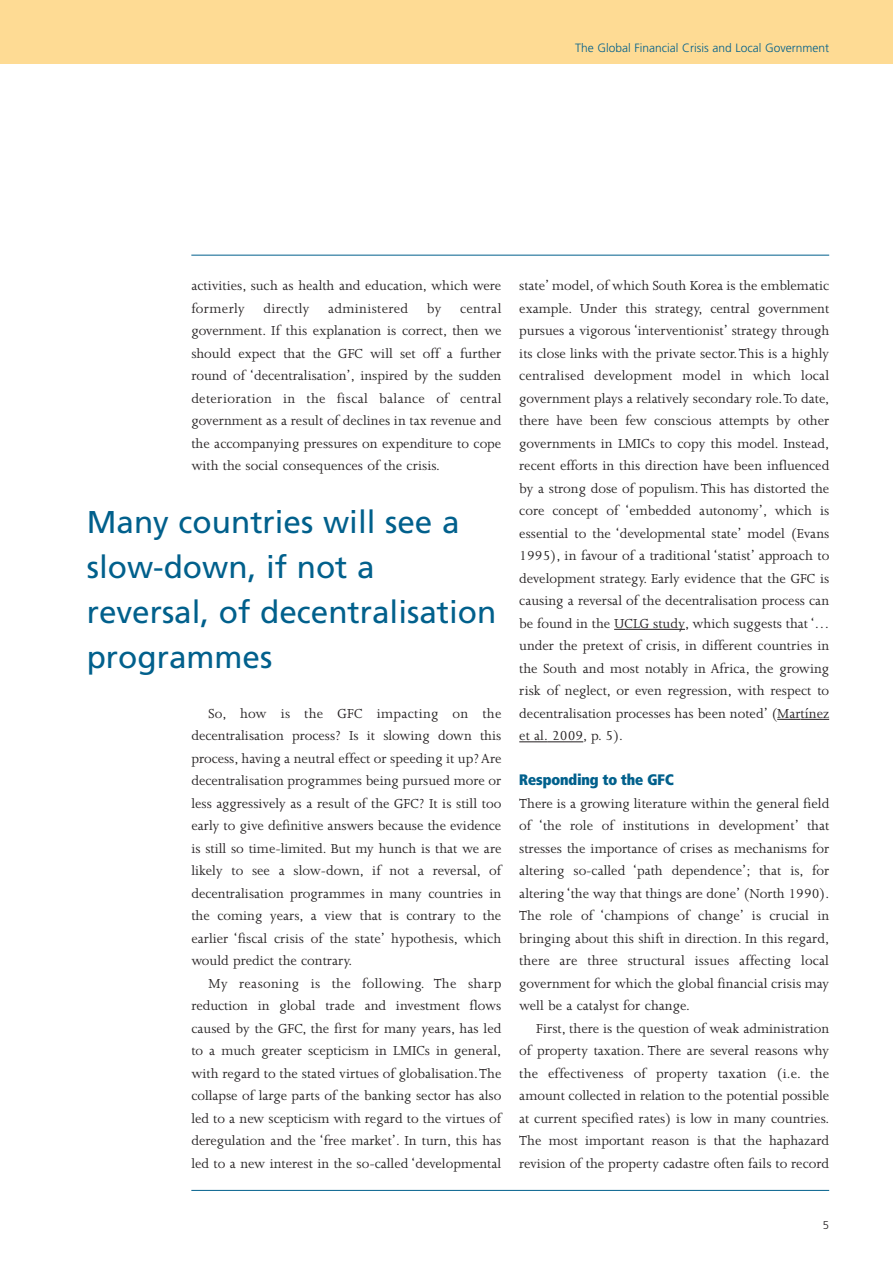
<style>
.page{position:relative;width:893px;height:1263px;background:#fff}
.page>*{position:absolute;margin:0;border:0;box-sizing:border-box;transform-origin:0 0}
.t1{font:31.5px/45px "Frutiger";color:#01608c}
.t2{font:15px/22.5px "Joanna";color:#231f20;text-align:justify}
.t3{font:800 15px "Frutiger Condensed BQ";color:#01608c}
.t4{font:300 12px "Frutiger";color:#01608c}
.t5{font:300 11.25px "Frutiger";color:#231f20}
</style>
<div class="page">
<hr style="left:614px;top:629px;width:64px;height:1px;background:#231f20">
<svg style="left:777px;top:719px;width:52px;height:1px"></svg>
<svg style="left:519px;top:741px;width:29px;height:1px"></svg>
<hr style="left:548px;top:741px;width:35px;height:1px;background:#231f20">
<div style="left:0;top:0;width:893px;height:64px;background:#fedb94"></div>
<hr style="left:191px;top:1190px;width:638px;height:1px;background:#01608c">
<hr style="left:191px;top:255px;width:638px;height:1px;background:#01608c">
<p class="t4" style="left:575px;top:43px;width:256px">The Global Financial Crisis and Local Government</p>
<p class="t2" style="left:191px;top:276px;width:312px">activities, such as health and education, which were formerly directly administered by central government. If this explanation is correct, then we should expect that the GFC will set off a further round of ‘decentralisation’, inspired by the sudden deterioration in the fiscal balance of central government as a result of declines in tax revenue and the accompanying pressures on expenditure to cope with the social consequences of the crisis.</p>
<h1 class="t1" style="left:87px;top:502px;width:411px">Many countries will see a slow-down, if not a reversal, of decentralisation programmes</h1>
<p class="t2" style="left:191px;top:703px;width:312px;text-indent:17px">So, how is the GFC impacting on the decentralisation process? Is it slowing down this process, having a neutral effect or speeding it up? Are decentralisation programmes being pursued more or less aggressively as a result of the GFC? It is still too early to give definitive answers because the evidence is still so time-limited. But my hunch is that we are likely to see a slow-down, if not a reversal, of decentralisation programmes in many countries in the coming years, a view that is contrary to the earlier ‘fiscal crisis of the state’ hypothesis, which would predict the contrary.</p>
<p class="t2" style="left:191px;top:973px;width:312px;text-indent:17px">My reasoning is the following. The sharp reduction in global trade and investment flows caused by the GFC, the first for many years, has led to a much greater scepticism in LMICs in general, with regard to the stated virtues of globalisation.The collapse of large parts of the banking sector has also led to a new scepticism with regard to the virtues of deregulation and the ‘free market’. In turn, this has led to a new interest in the so-called ‘developmental</p>
<p class="t2" style="left:519px;top:276px;width:312px">state’ model, of which South Korea is the emblematic example. Under this strategy, central government pursues a vigorous ‘interventionist’ strategy through its close links with the private sector.This is a highly centralised development model in which local government plays a relatively secondary role.To date, there have been few conscious attempts by other governments in LMICs to copy this model. Instead, recent efforts in this direction have been influenced by a strong dose of populism. This has distorted the core concept of ‘embedded autonomy’, which is essential to the ‘developmental state’ model (Evans 1995), in favour of a traditional ‘statist’ approach to development strategy. Early evidence that the GFC is causing a reversal of the decentralisation process can be found in the UCLG study, which suggests that ‘… under the pretext of crisis, in different countries in the South and most notably in Africa, the growing risk of neglect, or even regression, with respect to decentralisation processes has been noted’ (Martínez et al. 2009, p. 5).</p>
<p class="t3" style="left:519px;top:772px;width:156px">Responding to the GFC</p>
<p class="t2" style="left:519px;top:793px;width:312px">There is a growing literature within the general field of ‘the role of institutions in development’ that stresses the importance of crises as mechanisms for altering so-called ‘path dependence’; that is, for altering ‘the way that things are done’ (North 1990).<br>The role of ‘champions of change’ is crucial in bringing about this shift in direction. In this regard, there are three structural issues affecting local government for which the global financial crisis may well be a catalyst for change.</p>
<p class="t2" style="left:519px;top:1018px;width:312px;text-indent:17px">First, there is the question of weak administration of property taxation. There are several reasons why the effectiveness of property taxation (i.e. the amount collected in relation to the potential possible at current specified rates) is low in many countries.<br>The most important reason is that the haphazard revision of the property cadastre often fails to record</p>
<p class="t5" style="left:823px;top:1220px;width:8px">5</p>
</div>
